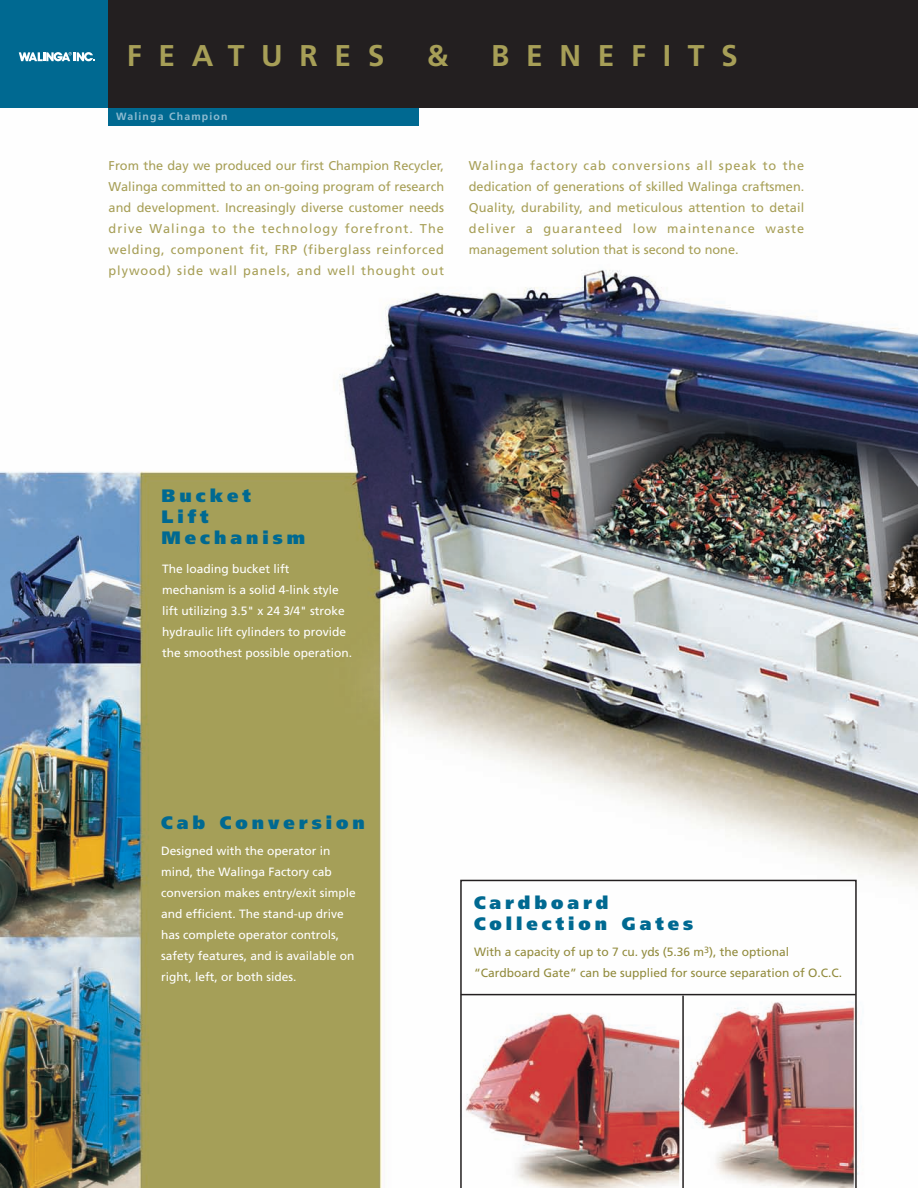
<style>
.page{position:relative;width:918px;height:1188px;background:#fff}
.page>*{position:absolute;margin:0;border:0;box-sizing:border-box;transform-origin:0 0}
.t1{font:700 30px "Frutiger";letter-spacing:.555em;color:#a79f57}
.t2{font:900 18px/21px "Frutiger";letter-spacing:.22em;color:#006991}
.t3{font:12.75px/21px "Frutiger";letter-spacing:.07em;color:#a79f57;text-align:justify}
.t4{font:12px/21px "Frutiger";color:#fff}
.t5{font:12px/21px "Frutiger";color:#928b3d}
.t6{font:700 10.5px "Frutiger";letter-spacing:.11em;color:#8ebbd0}
</style>
<div class="page">
<img style="left:0;top:108px;width:918px;height:1080px">
<div style="left:108px;top:105px;width:310px;height:21px;background:#006991"></div>
<div style="left:0;top:0;width:918px;height:108px;background:#231f20"></div>
<div style="left:0;top:0;width:108px;height:108px;background:#006991"></div>
<svg style="left:19px;top:52px;width:76px;height:9px"></svg>
<img style="left:460px;top:880px;width:397px;height:308px">
<hr style="left:461px;top:994px;width:395px;height:1px;background:#231f20">
<hr style="left:682px;top:996px;width:2px;height:192px;background:#231f20">
<h1 class="t1" style="left:127px;top:43px;width:259px">FEATURES</h1>
<h1 class="t1" style="left:427px;top:43px;width:23px">&amp;</h1>
<h1 class="t1" style="left:491px;top:43px;width:248px">BENEFITS</h1>
<p class="t6" style="left:116px;top:113px;width:113px">Walinga Champion</p>
<p class="t3" style="left:109px;top:156px;width:337px">From the day we produced our first Champion Recycler, Walinga committed to an on-going program of research and development. Increasingly diverse customer needs drive Walinga to the technology forefront. The welding, component fit, FRP (fiberglass reinforced plywood) side wall panels, and well thought out</p>
<p class="t3" style="left:469px;top:156px;width:337px">Walinga factory cab conversions all speak to the dedication of generations of skilled Walinga craftsmen.<br>Quality, durability, and meticulous attention to detail deliver a guaranteed low maintenance waste management solution that is second to none.</p>
<h2 class="t2" style="left:162px;top:487px;width:145px">Bucket<br>Lift<br>Mechanism</h2>
<p class="t4" style="left:162px;top:559px;width:192px">The loading bucket lift mechanism is a solid 4-link style lift utilizing 3.5" x 24 3/4" stroke hydraulic lift cylinders to provide the smoothest possible operation.</p>
<h2 class="t2" style="left:161px;top:813px;width:205px">Cab Conversion</h2>
<p class="t4" style="left:161px;top:841px;width:196px">Designed with the operator in mind, the Walinga Factory cab conversion makes entry/exit simple and efficient. The stand-up drive has complete operator controls, safety features, and is available on right, left, or both sides.</p>
<h2 class="t2" style="left:474px;top:893px;width:221px">Cardboard<br>Collection Gates</h2>
<p class="t5" style="left:474px;top:942px;width:370px">With a capacity of up to 7 cu. yds (5.36 m<sup>3</sup>), the optional “Cardboard Gate” can be supplied for source separation of O.C.C.</p>
</div>
